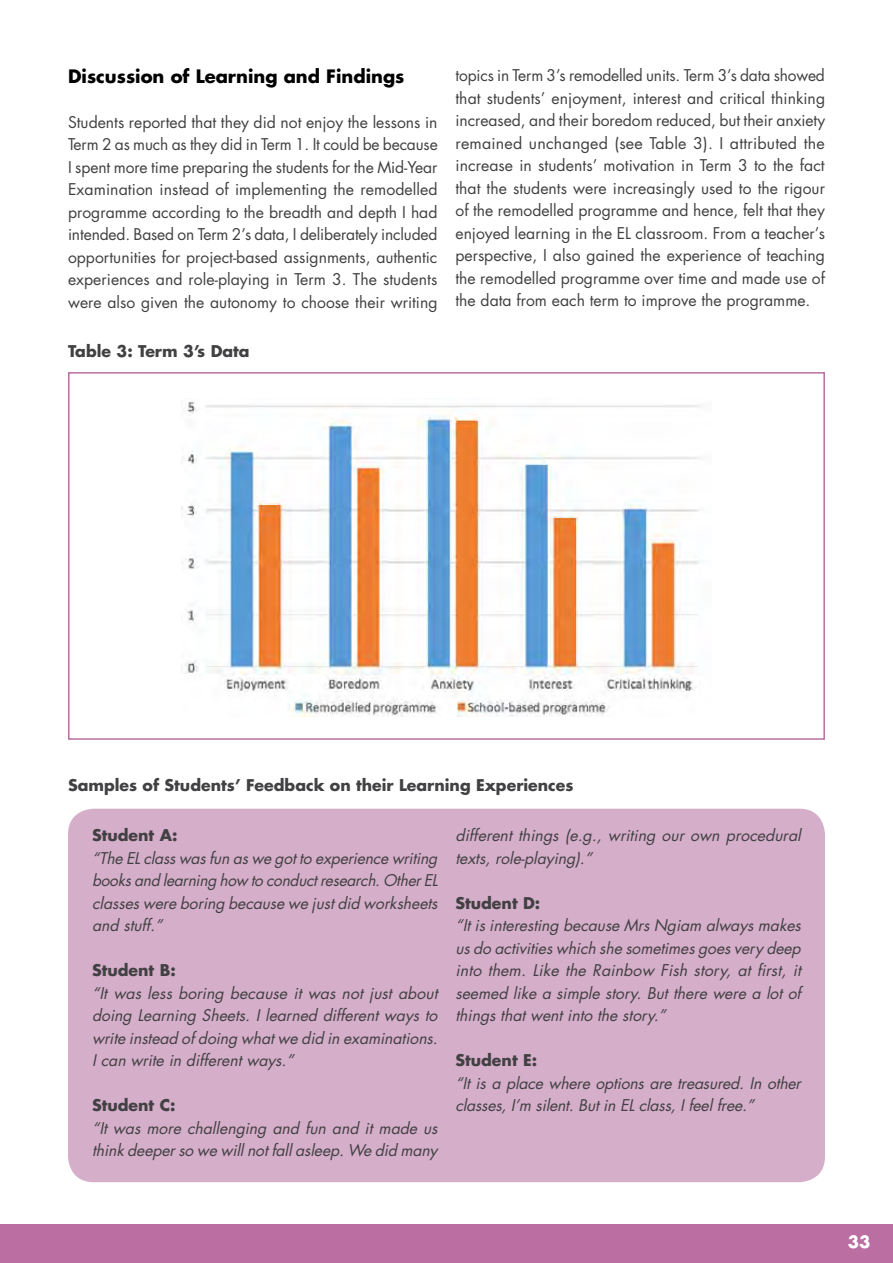
<style>
.page{position:relative;width:893px;height:1263px;background:#fff}
.page>*{position:absolute;margin:0;border:0;box-sizing:border-box;transform-origin:0 0}
.t1{font:700 18px "Futura Std";color:#000}
.t2{font:700 16.5px "Futura Std";color:#fff}
.t3{font:15.75px/22.5px "Futura Std";color:#414042;text-align:justify}
.t4{font:italic 15.75px/22.5px "Futura Std";color:#414042;text-align:justify}
.t5{font:700 15.75px "Futura Std";color:#414042}
</style>
<div class="page">
<div style="left:0;top:1224px;width:893px;height:39px;background:#ba6ea2"></div>
<div style="left:68px;top:372px;width:757px;height:368px;border:2px solid #ba6ea2"></div>
<div style="left:68px;top:809px;width:757px;height:373px;background:#d5aeca;border-radius:26px"></div>
<img style="left:181px;top:402px;width:519px;height:314px">
<p class="t1" style="left:68px;top:64px;width:338px">Discussion of Learning and Findings</p>
<p class="t3" style="left:68px;top:111px;width:371px">Students reported that they did not enjoy the lessons in Term 2 as much as they did in Term 1. It could be because I spent more time preparing the students for the Mid-Year Examination instead of implementing the remodelled programme according to the breadth and depth I had intended. Based on Term 2’s data, I deliberately included opportunities for project-based assignments, authentic experiences and role-playing in Term 3. The students were also given the autonomy to choose their writing</p>
<p class="t5" style="left:68px;top:341px;width:183px">Table 3: Term 3’s Data</p>
<p class="t3" style="left:455px;top:64px;width:371px">topics in Term 3’s remodelled units. Term 3’s data showed that students’ enjoyment, interest and critical thinking increased, and their boredom reduced, but their anxiety remained unchanged (see Table 3). I attributed the increase in students’ motivation in Term 3 to the fact that the students were increasingly used to the rigour of the remodelled programme and hence, felt that they enjoyed learning in the EL classroom. From a teacher’s perspective, I also gained the experience of teaching the remodelled programme over time and made use of the data from each term to improve the programme.</p>
<p class="t5" style="left:68px;top:775px;width:507px">Samples of Students’ Feedback on their Learning Experiences</p>
<p class="t5" style="left:92px;top:825px;width:87px">Student A:</p>
<p class="t4" style="left:92px;top:847px;width:351px">“The ELclasswasfun aswe gotto experience writing booksand learning how to conductresearch.OtherEL classeswere boring because we justdid worksheets and stuff.”</p>
<p class="t5" style="left:92px;top:960px;width:85px">Student B:</p>
<p class="t4" style="left:92px;top:982px;width:351px">“It was less boring because it was not just about doing Learning Sheets. I learned different ways to write instead ofdoing whatwe did in examinations.<br>Ican write in differentways.”</p>
<p class="t5" style="left:92px;top:1095px;width:85px">Student C:</p>
<p class="t4" style="left:92px;top:1117px;width:351px">“It was more challenging and fun and it made us thinkdeeperso we willnotfallasleep.We did many</p>
<p class="t4" style="left:455px;top:824px;width:351px">different things (e.g., writing our own procedural texts,role-playing).”</p>
<p class="t5" style="left:455px;top:892px;width:86px">Student D:</p>
<p class="t4" style="left:455px;top:914px;width:351px">“Itisinteresting because MrsNgiam alwaysmakes usdo activitieswhich she sometimesgoesvery deep into them. Like the Rainbow Fish story, at first, it seemed like a simple story. But there were a lot of thingsthatwentinto the story.”</p>
<p class="t5" style="left:455px;top:1050px;width:83px">Student E:</p>
<p class="t4" style="left:455px;top:1072px;width:351px">“It is a place where options are treasured. In other classes,I’m silent.Butin ELclass,Ifeelfree.”</p>
<p class="t2" style="left:848px;top:1231px;width:24px">33</p>
</div>
